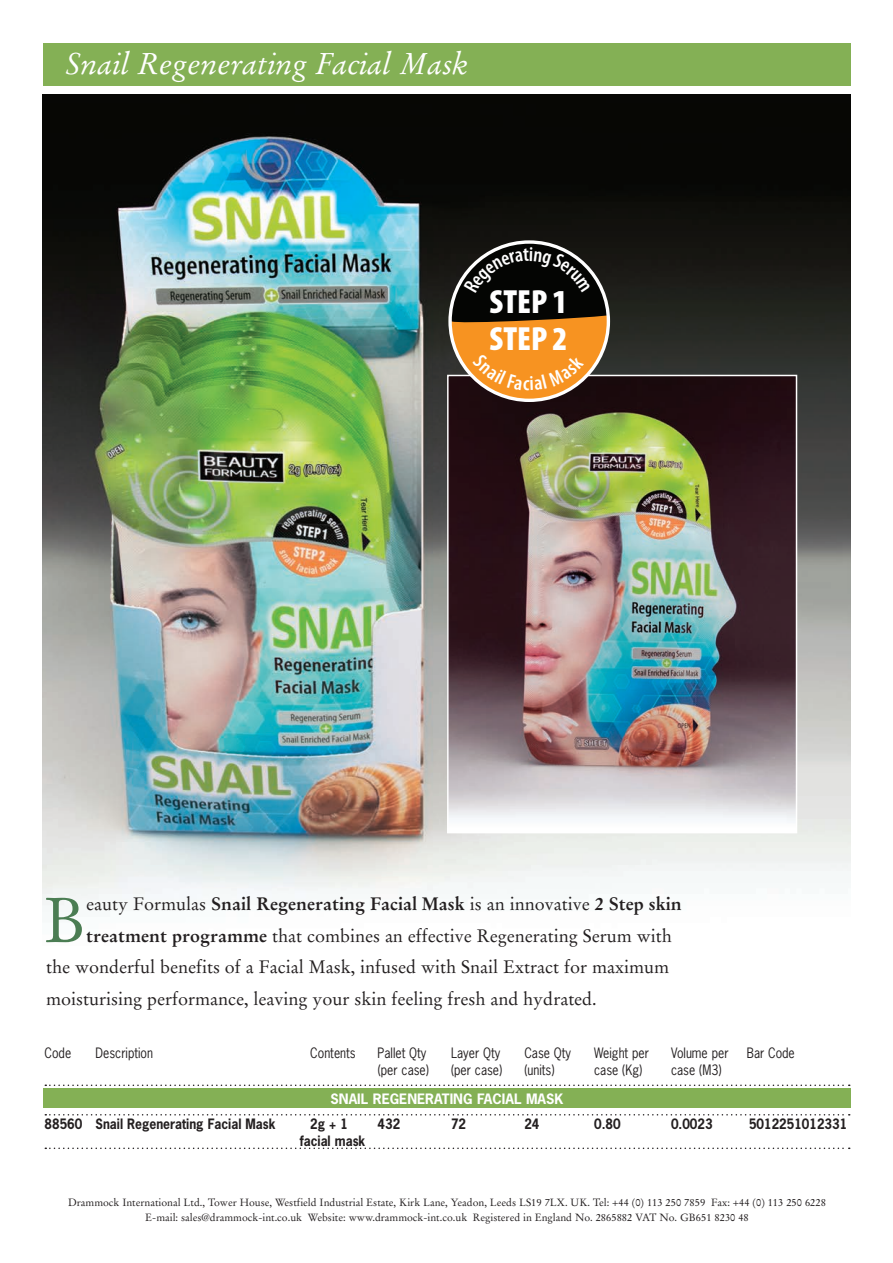
<style>
.page{position:relative;width:893px;height:1263px;background:#fff}
.page>*{position:absolute;margin:0;border:0;box-sizing:border-box;transform-origin:0 0}
.t1{font:63px "Stempel Garamond";color:#4b7d53}
.t2{font:900 condensed 33.6px/36.2px "Myriad Pro";color:#fff}
.t3{font:italic 30px "Stempel Garamond";color:#fff}
.t4{font:18px "Stempel Garamond";color:#231f20}
.t5{font:700 18px "Stempel Garamond";color:#231f20}
.t6{font:13.5px "News Gothic";color:#231f20;scale:.9 1}
.t7{font:700 13.5px "News Gothic";color:#231f20;scale:.9 1}
.t8{font:700 13.5px "News Gothic";color:#fff}
.t9{font:10.5px/15px "Stempel Garamond";color:#231f20;text-align:center}
.s1{font-weight:400}
.s2{font-weight:700}
</style>
<div class="page">
<img style="left:43px;top:95px;width:808px;height:811px">
<div style="left:43px;top:43px;width:808px;height:43px;background:#84b055"></div>
<div style="left:43px;top:1088px;width:808px;height:19px;background:#84b055"></div>
<svg style="left:45px;top:1084px;width:805px;height:2px"></svg>
<svg style="left:45px;top:1114px;width:805px;height:1px"></svg>
<svg style="left:45px;top:1147px;width:805px;height:2px"></svg>
<img style="left:450px;top:378px;width:344px;height:452px">
<div style="left:447px;top:375px;width:350px;height:458px;border:2px solid #fff"></div>
<div style="left:450px;top:242px;width:158px;height:158px;background:#f79321;border-radius:50%"></div>
<svg style="left:450px;top:242px;width:158px;height:84px;background:#272016"></svg>
<svg style="left:473px;top:374px;width:111px;height:17px"></svg>
<h3 class="t3" style="left:66px;top:46px;width:405px">Snail Regenerating Facial Mask</h3>
<h2 class="t2" style="left:490px;top:283px;width:79px">STEP 1<br>STEP 2</h2>
<h1 class="t1" style="left:44px;top:882px;width:43px">B</h1>
<h3 class="t5" style="left:86px;top:893px;width:597px"><span class="s1">eauty Formulas</span> Snail Regenerating Facial Mask <span class="s1">is an innovative</span> 2 Step skin</h3>
<h3 class="t4" style="left:86px;top:925px;width:587px"><span class="s2">treatment programme</span> that combines an effective Regenerating Serum with</h3>
<h3 class="t4" style="left:46px;top:956px;width:624px">the wonderful benefits of a Facial Mask, infused with Snail Extract for maximum</h3>
<h3 class="t4" style="left:46px;top:988px;width:552px">moisturising performance, leaving your skin feeling fresh and hydrated.</h3>
<p class="t6" style="left:45px;top:1044px;width:31px">Code</p>
<p class="t6" style="left:96px;top:1044px;width:65px">Description</p>
<p class="t6" style="left:310px;top:1044px;width:52px">Contents</p>
<p class="t6" style="left:378px;top:1044px;width:56px">Pallet Qty</p>
<p class="t6" style="left:451px;top:1044px;width:56px">Layer Qty</p>
<p class="t6" style="left:524px;top:1044px;width:53px">Case Qty</p>
<p class="t6" style="left:594px;top:1044px;width:63px">Weight per</p>
<p class="t6" style="left:671px;top:1044px;width:65px">Volume per</p>
<p class="t6" style="left:747px;top:1044px;width:55px">Bar Code</p>
<p class="t6" style="left:378px;top:1061px;width:59px">(per case)</p>
<p class="t6" style="left:451px;top:1061px;width:59px">(per case)</p>
<p class="t6" style="left:524px;top:1061px;width:35px">(units)</p>
<p class="t6" style="left:594px;top:1061px;width:55px">case (Kg)</p>
<p class="t6" style="left:671px;top:1061px;width:58px">case (M3)</p>
<p class="t8" style="left:330px;top:1090px;width:234px">SNAIL REGENERATING FACIAL MASK</p>
<p class="t7" style="left:45px;top:1115px;width:258px">88560 Snail Regenerating Facial Mask</p>
<p class="t7" style="left:310px;top:1115px;width:43px">2g + 1</p>
<p class="t7" style="left:378px;top:1115px;width:27px">432</p>
<p class="t7" style="left:451px;top:1115px;width:18px">72</p>
<p class="t7" style="left:524px;top:1115px;width:18px">24</p>
<p class="t7" style="left:594px;top:1115px;width:31px">0.80</p>
<p class="t7" style="left:671px;top:1115px;width:48px">0.0023</p>
<p class="t7" style="left:749px;top:1115px;width:111px">5012251012331</p>
<p class="t7" style="left:300px;top:1132px;width:74px">facial mask</p>
<p class="t9" style="left:68px;top:1195px;width:759px">Drammock International Ltd., Tower House, Westfield Industrial Estate, Kirk Lane, Yeadon, Leeds LS19 7LX. UK. Tel: +44 (0) 113 250 7859 Fax: +44 (0) 113 250 6228<br>E-mail: sales@drammock-int.co.uk Website: www.drammock-int.co.uk Registered in England No. 2865882 VAT No. GB651 8230 48</p>
</div>
